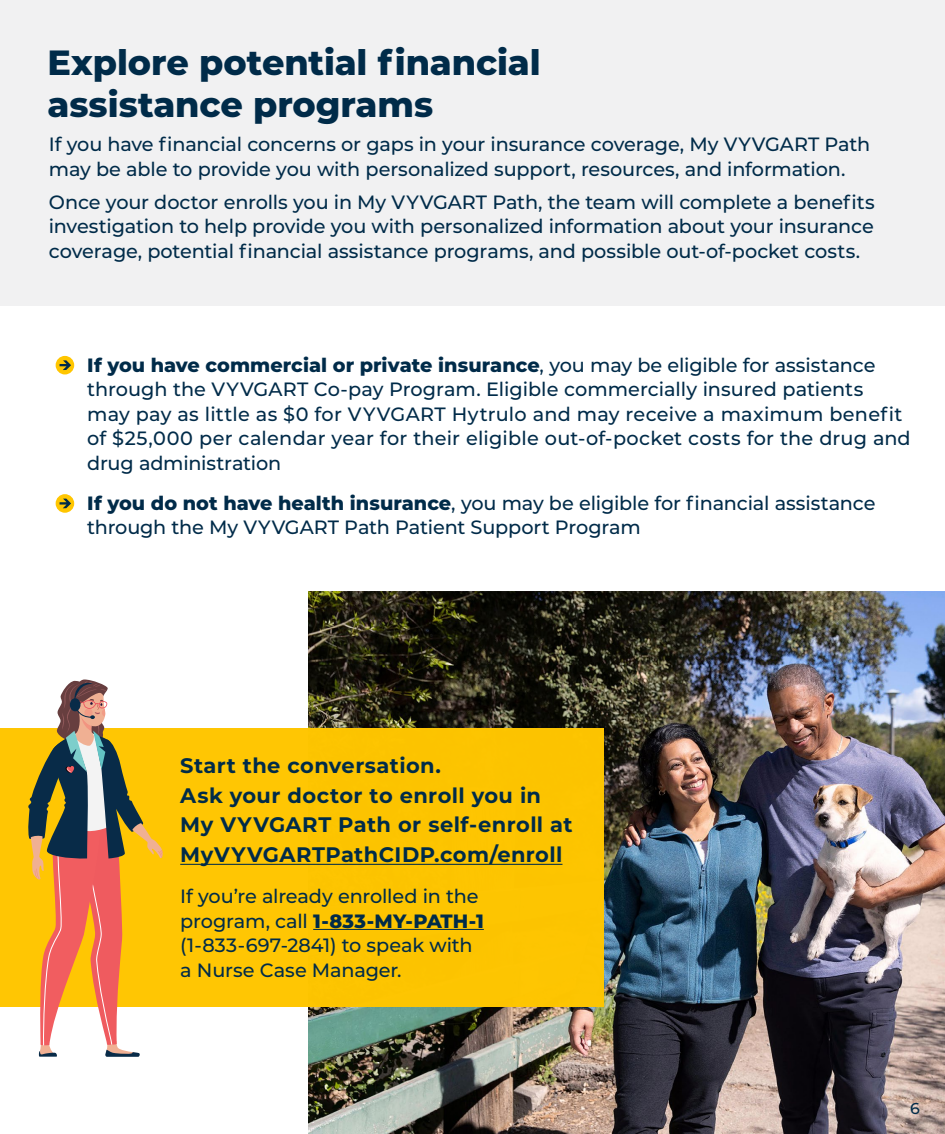
<style>
.page{position:relative;width:945px;height:1134px;background:#fff}
.page>*{position:absolute;margin:0;border:0;box-sizing:border-box;transform-origin:0 0}
.H2-exbold-tagged{font:800 35px/42px "Montserrat";letter-spacing:-.005em;color:#002b49}
.t1{font:700 21px/29.8px "Montserrat";letter-spacing:.02em;color:#002b49}
._01_Body{font:500 19.25px/24.5px "Montserrat";letter-spacing:-.005em;color:#002b49}
.t2{font:500 15.75px "Montserrat";color:#002b49}
.s1{font-weight:800}
</style>
<div class="page">
<img style="left:308px;top:592px;width:637px;height:542px">
<div style="left:0;top:0;width:945px;height:306px;background:#f1f1f2"></div>
<div style="left:0;top:728px;width:604px;height:278px;background:#ffc600"></div>
<div style="left:56px;top:356px;width:18px;height:18px;background:#ffc600;border-radius:50%"></div>
<svg style="left:60px;top:360px;width:11px;height:10px"></svg>
<svg style="left:56px;top:494px;width:18px;height:19px"></svg>
<svg style="left:60px;top:499px;width:11px;height:9px"></svg>
<svg style="left:27px;top:680px;width:136px;height:377px"></svg>
<hr style="left:180px;top:864px;width:382px;height:1px;background:#002b49">
<hr style="left:313px;top:929px;width:171px;height:1px;background:#002b49">
<h3 class="H2-exbold-tagged" style="left:47px;top:39px;width:495px">Explore potential financial assistance programs</h3>
<p class="_01_Body" style="left:49px;top:131px;width:823px">If you have financial concerns or gaps in your insurance coverage, My VYVGART Path may be able to provide you with personalized support, resources, and information.</p>
<p class="_01_Body" style="left:49px;top:189px;width:827px;text-align:justify">Once your doctor enrolls you in My VYVGART Path, the team will complete a benefits investigation to help provide you with personalized information about your insurance coverage, potential financial assistance programs, and possible out-of-pocket costs.</p>
<p class="_01_Body" style="left:87px;top:352px;width:825px"><span class="s1">If you have commercial or private insurance</span>, you may be eligible for assistance through the VYVGART Co-pay Program. Eligible commercially insured patients may pay as little as $0 for VYVGART Hytrulo and may receive a maximum benefit of $25,000 per calendar year for their eligible out-of-pocket costs for the drug and drug administration</p>
<p class="_01_Body" style="left:87px;top:490px;width:790px"><span class="s1">If you do not have health insurance</span>, you may be eligible for financial assistance through the My VYVGART Path Patient Support Program</p>
<h1 class="t1" style="left:180px;top:750px;width:394px">Start the conversation.<br>Ask your doctor to enroll you in<br>My VYVGART Path or self-enroll at<br>MyVYVGARTPathCIDP.com/enroll</h1>
<p class="_01_Body" style="left:180px;top:883px;width:305px">If you’re already enrolled in the program, call <span class="s1">1-833-MY-PATH-1 </span>(1-833-697-2841) to speak with a Nurse Case Manager.</p>
<h1 class="t2" style="left:910px;top:1098px;width:11px">6</h1>
</div>
